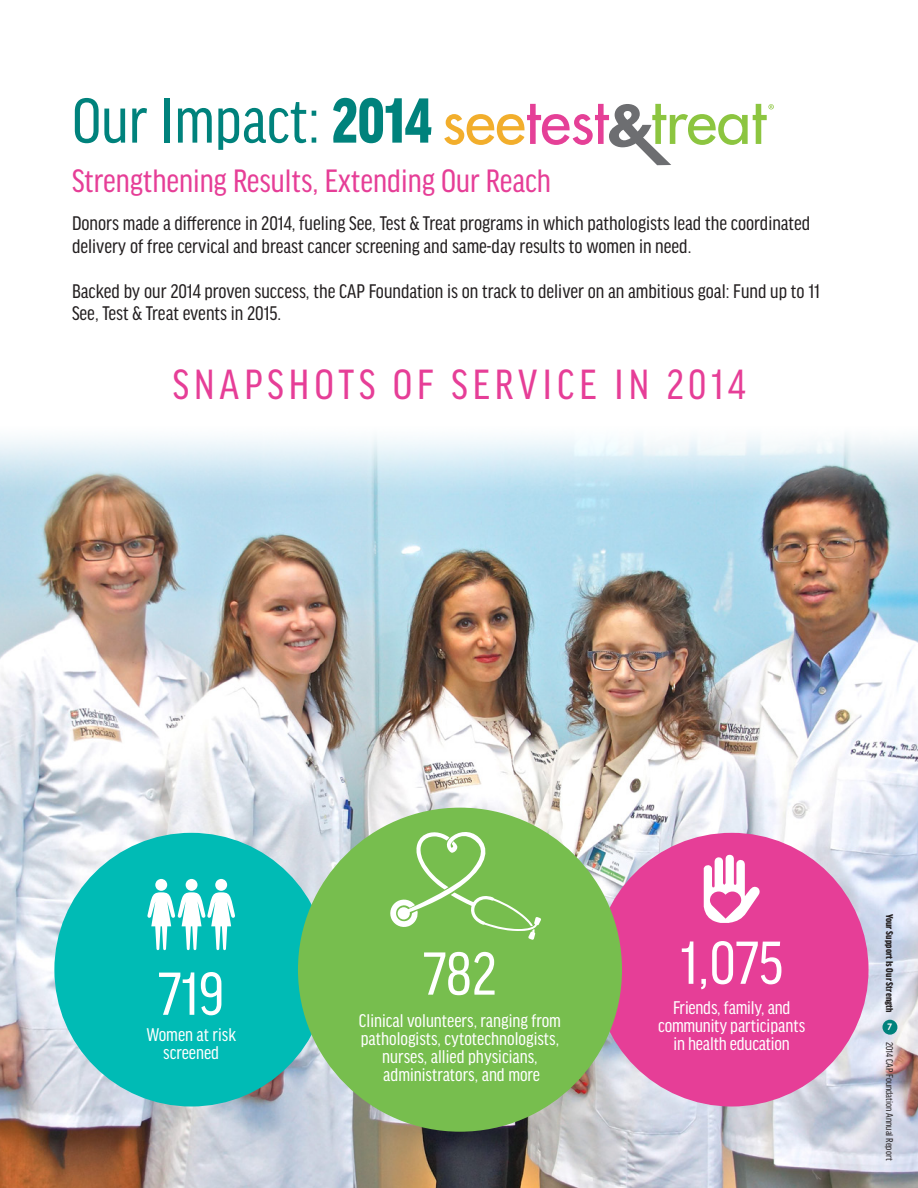
<style>
.page{position:relative;width:918px;height:1188px;background:#fff}
.page>*{position:absolute;margin:0;border:0;box-sizing:border-box;transform-origin:0 0}
.t1{font:condensed 67.5px "Good Headline Pro";color:#00827c}
.t2{font:condensed 64.65px "Good Headline Pro";color:#fff}
.t3{font:condensed 45px "Good Headline Pro";letter-spacing:.11em;color:#e63e97}
.t4{font:condensed 34.5px "Good Headline Pro";color:#e63e97}
.t5{font:condensed 21px/22.5px "Good Headline Pro";color:#231f20}
.t6{font:condensed 19.65px/18.1px "Good Headline Pro";color:#fff;text-align:center}
.t7{font:condensed 10.5px "Good Headline Pro";color:#231f20}
.t8{font:900 condensed 10.5px "Good Headline Pro";letter-spacing:.01em;color:#231f20}
.t9{font:700 9px "Century Gothic";color:#fff}
.s1{font-weight:900}
</style>
<div class="page">
<img style="left:0;top:435px;width:918px;height:753px">
<div style="left:882px;top:1020px;width:15px;height:15px;background:#00827c;border-radius:50%"></div>
<svg style="left:444px;top:104px;width:330px;height:61px"></svg>
<div style="left:595px;top:833px;width:274px;height:274px;background:#e63e97;border-radius:50%"></div>
<div style="left:54px;top:833px;width:274px;height:274px;background:#00bbb5;border-radius:50%"></div>
<div style="left:155px;top:879px;width:12px;height:12px;background:#fff;border-radius:50%"></div>
<div style="left:186px;top:879px;width:12px;height:12px;background:#fff;border-radius:50%"></div>
<div style="left:215px;top:879px;width:12px;height:12px;background:#fff;border-radius:50%"></div>
<svg style="left:147px;top:892px;width:88px;height:58px"></svg>
<svg style="left:704px;top:855px;width:56px;height:68px"></svg>
<div style="left:298px;top:808px;width:324px;height:324px;background:#77be4e;border-radius:50%"></div>
<svg style="left:390px;top:829px;width:151px;height:111px"></svg>
<p class="t1" style="left:72px;top:86px;width:361px">Our Impact: <span class="s1">2014</span></p>
<p class="t4" style="left:72px;top:163px;width:481px">Strengthening Results, Extending Our Reach</p>
<p class="t5" style="left:72px;top:212px;width:740px">Donors made a difference in 2014, fueling See, Test &amp; Treat programs in which pathologists lead the coordinated delivery of free cervical and breast cancer screening and same-day results to women in need.</p>
<p class="t5" style="left:72px;top:280px;width:749px">Backed by our 2014 proven success, the CAP Foundation is on track to deliver on an ambitious goal: Fund up to 11<br>See, Test &amp; Treat events in 2015.</p>
<p class="t3" style="left:173px;top:361px;width:574px">SNAPSHOTS OF SERVICE IN 2014</p>
<p class="t2" style="left:158px;top:960px;width:67px">719</p>
<p class="t6" style="left:146px;top:1025px;width:91px">Women at risk</p>
<p class="t6" style="left:163px;top:1044px;width:57px">screened</p>
<p class="t2" style="left:423px;top:940px;width:75px">782</p>
<p class="t6" style="left:359px;top:1011px;width:204px">Clinical volunteers, ranging from pathologists, cytotechnologists, nurses, allied physicians, administrators, and more</p>
<p class="t2" style="left:680px;top:929px;width:105px">1,075</p>
<p class="t6" style="left:673px;top:998px;width:119px">Friends, family, and</p>
<p class="t6" style="left:658px;top:1017px;width:148px">community participants in health education</p>
<p class="t8" style="left:895px;top:914px;width:100px;rotate:90deg">Your Support Is Our Strength</p>
<p class="t7" style="left:895px;top:1042px;width:120px;rotate:90deg">2014 CAP Foundation Annual Report</p>
<p class="t9" style="left:887px;top:1022px;width:7px">7</p>
</div>
